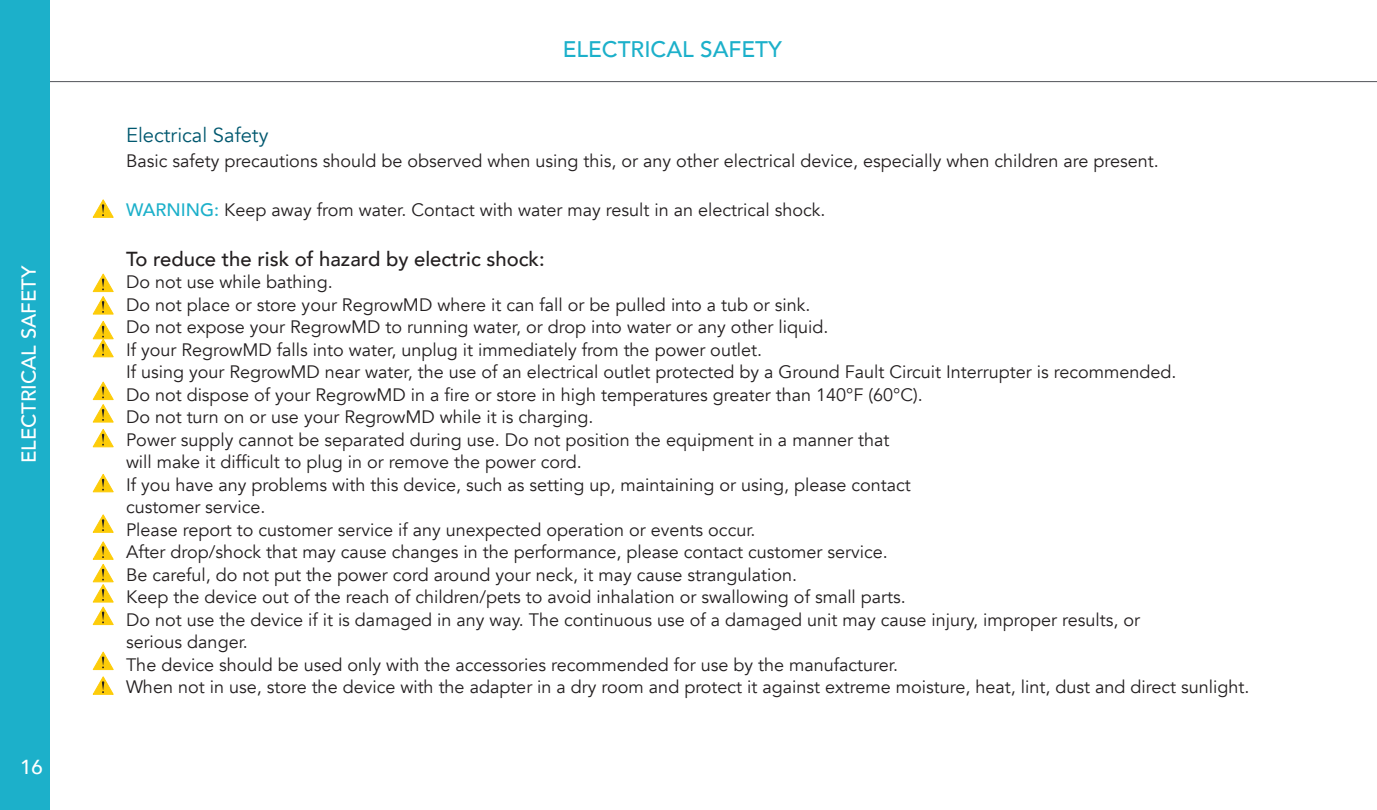
<style>
.page{position:relative;width:1377px;height:810px;background:#fff}
.page>*{position:absolute;margin:0;border:0;box-sizing:border-box;transform-origin:0 0}
.t1{font:500 22.5px "Avenir";color:#1cb0ca}
.t2{font:500 20.25px "Avenir";color:#231f20}
.t3{font:500 20.25px "Avenir";color:#fff}
.t4{font:20.25px "Avenir";color:#00586f}
.t5{font:18px "Avenir";color:#231f20}
.s1{font-weight:500;color:#1cb0ca}
</style>
<div class="page">
<hr style="left:0;top:81px;width:1377px;height:1px;background:#63656a">
<div style="left:0;top:0;width:50px;height:810px;background:#1cb0ca"></div>
<svg style="left:93px;top:199px;width:21px;height:19px"></svg>
<svg style="left:93px;top:274px;width:21px;height:41px"></svg>
<svg style="left:93px;top:321px;width:21px;height:36px"></svg>
<svg style="left:93px;top:382px;width:21px;height:41px"></svg>
<svg style="left:93px;top:429px;width:21px;height:18px"></svg>
<svg style="left:93px;top:474px;width:21px;height:18px"></svg>
<svg style="left:93px;top:514px;width:21px;height:19px"></svg>
<svg style="left:93px;top:541px;width:21px;height:84px"></svg>
<svg style="left:93px;top:652px;width:21px;height:18px"></svg>
<svg style="left:93px;top:676px;width:21px;height:19px"></svg>
<p class="t3" style="left:11px;top:463px;width:199px;rotate:-90deg">ELECTRICAL SAFETY</p>
<p class="t3" style="left:20px;top:749px;width:24px">16</p>
<p class="t1" style="left:563px;top:29px;width:221px">ELECTRICAL SAFETY</p>
<p class="t4" style="left:126px;top:123px;width:144px">Electrical Safety</p>
<p class="t5" style="left:126px;top:150px;width:1034px">Basic safety precautions should be observed when using this, or any other electrical device, especially when children are present.</p>
<p class="t5" style="left:126px;top:199px;width:701px"><span class="s1">WARNING:</span> Keep away from water. Contact with water may result in an electrical shock.</p>
<p class="t2" style="left:126px;top:241px;width:420px">To reduce the risk of hazard by electric shock:</p>
<p class="t5" style="left:126px;top:271px;width:208px">Do not use while bathing.</p>
<p class="t5" style="left:126px;top:294px;width:686px">Do not place or store your RegrowMD where it can fall or be pulled into a tub or sink.</p>
<p class="t5" style="left:126px;top:316px;width:704px">Do not expose your RegrowMD to running water, or drop into water or any other liquid.</p>
<p class="t5" style="left:126px;top:339px;width:638px">If your RegrowMD falls into water, unplug it immediately from the power outlet.</p>
<p class="t5" style="left:126px;top:361px;width:1052px">If using your RegrowMD near water, the use of an electrical outlet protected by a Ground Fault Circuit Interrupter is recommended.</p>
<p class="t5" style="left:126px;top:384px;width:798px">Do not dispose of your RegrowMD in a fire or store in high temperatures greater than 140°F (60°C).</p>
<p class="t5" style="left:126px;top:406px;width:469px">Do not turn on or use your RegrowMD while it is charging.</p>
<p class="t5" style="left:126px;top:429px;width:765px">Power supply cannot be separated during use. Do not position the equipment in a manner that</p>
<p class="t5" style="left:126px;top:451px;width:457px">will make it difficult to plug in or remove the power cord.</p>
<p class="t5" style="left:126px;top:474px;width:786px">If you have any problems with this device, such as setting up, maintaining or using, please contact</p>
<p class="t5" style="left:126px;top:496px;width:141px">customer service.</p>
<p class="t5" style="left:126px;top:519px;width:631px">Please report to customer service if any unexpected operation or events occur.</p>
<p class="t5" style="left:126px;top:541px;width:763px">After drop/shock that may cause changes in the performance, please contact customer service.</p>
<p class="t5" style="left:126px;top:564px;width:673px">Be careful, do not put the power cord around your neck, it may cause strangulation.</p>
<p class="t5" style="left:126px;top:586px;width:781px">Keep the device out of the reach of children/pets to avoid inhalation or swallowing of small parts.</p>
<p class="t5" style="left:126px;top:609px;width:1016px">Do not use the device if it is damaged in any way. The continuous use of a damaged unit may cause injury, improper results, or</p>
<p class="t5" style="left:126px;top:631px;width:124px">serious danger.</p>
<p class="t5" style="left:126px;top:654px;width:774px">The device should be used only with the accessories recommended for use by the manufacturer.</p>
<p class="t5" style="left:126px;top:676px;width:1125px">When not in use, store the device with the adapter in a dry room and protect it against extreme moisture, heat, lint, dust and direct sunlight.</p>
</div>
